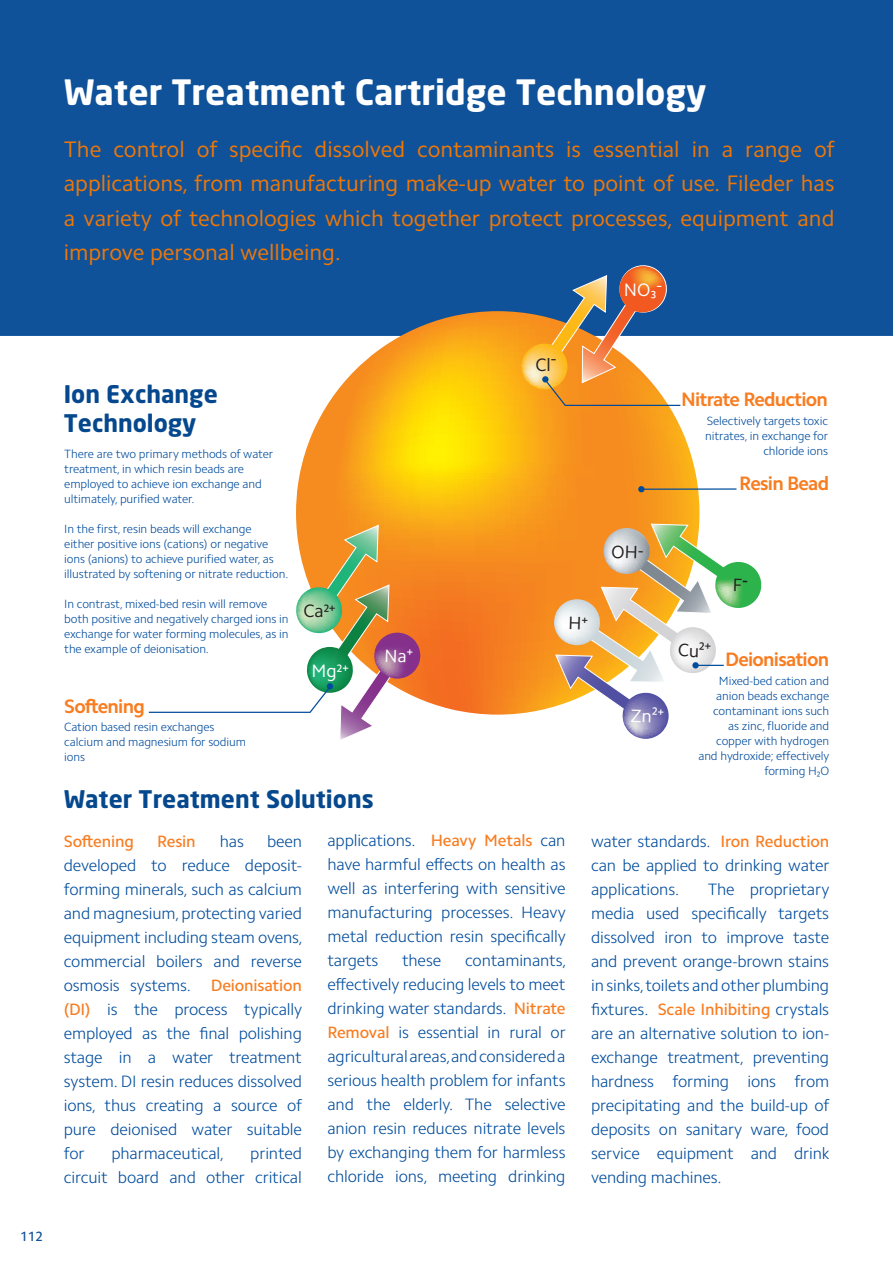
<style>
.page{position:relative;width:893px;height:1263px;background:#0f529a}
.page>*{position:absolute;margin:0;border:0;box-sizing:border-box;transform-origin:0 0}
.t1{font:700 34.5px "Neo Sans";color:#fff}
.t2{font:700 24px/28.8px "Neo Sans";color:#05488e}
.t3{font:22.5px/34.5px "Camphor Std";color:#ef7706;text-align:justify}
.t4{font:700 19.5px "Camphor Std";letter-spacing:-.04em;color:#f87d21}
.t5{font:18px "Camphor Std";color:#fff}
.t6{font:18px "Camphor Std";color:#241f1f}
.t7{font:300 16.5px/24px "Camphor Std";letter-spacing:-.01em;color:#004c9c;text-align:justify}
.t8{font:500 16.5px "Camphor Std";letter-spacing:-.01em;color:#f87d21}
.t9{font:500 13.5px "Camphor Std";color:#0f519c}
.t10{font:300 12px/15px "Camphor Std";letter-spacing:-.01em;color:#004c9c}
.s1{font-weight:500;color:#f87d21}
</style>
<div class="page">
<div style="left:0;top:336px;width:893px;height:927px;background:#fff"></div>
<svg style="left:296px;top:311px;width:403px;height:404px;background:#efa431"></svg>
<svg style="left:521px;top:265px;width:161px;height:151px"></svg>
<svg style="left:638px;top:486px;width:6px;height:6px"></svg>
<hr style="left:641px;top:488px;width:95px;height:2px;background:#004c9c">
<svg style="left:554px;top:523px;width:207px;height:216px;background:#e0cfad"></svg>
<svg style="left:148px;top:524px;width:272px;height:218px;background:#e6d9c6"></svg>
<h1 class="t1" style="left:64px;top:78px;width:644px">Water Treatment Cartridge Technology</h1>
<p class="t3" style="left:64px;top:132px;width:772px">The control of specific dissolved contaminants is essential in a range of applications, from manufacturing make-up water to point of use. Fileder has a variety of technologies which together protect processes, equipment and improve personal wellbeing.</p>
<p class="t5" style="left:624px;top:279px;width:40px">NO₃-</p>
<p class="t9" style="left:20px;top:1228px;width:24px">112</p>
<h2 class="t2" style="left:64px;top:381px;width:156px">Ion Exchange<br>Technology</h2>
<p class="t10" style="left:64px;top:446px;width:210px">There are two primary methods of water treatment, in which resin beads are employed to achieve ion exchange and ultimately, purified water.</p>
<p class="t10" style="left:64px;top:521px;width:226px">In the first, resin beads will exchange<br>either positive ions (cations) or negative ions (anions) to achieve purified water, as illustrated by softening or nitrate reduction.</p>
<p class="t10" style="left:64px;top:596px;width:226px">In contrast, mixed-bed resin will remove both positive and negatively charged ions in exchange for water forming molecules, as in the example of deionisation.</p>
<p class="t4" style="left:64px;top:695px;width:82px">Softening</p>
<p class="t10" style="left:64px;top:720px;width:183px">Cation based resin exchanges calcium and magnesium for sodium ions</p>
<p class="t6" style="left:303px;top:600px;width:34px">Ca2+</p>
<p class="t5" style="left:312px;top:661px;width:39px">Mg2+</p>
<h2 class="t2" style="left:64px;top:787px;width:312px">Water Treatment Solutions</h2>
<p class="t6" style="left:535px;top:354px;width:23px">Cl-</p>
<p class="t8" style="left:64px;top:831px;width:72px">Softening</p>
<p class="t8" style="left:157px;top:831px;width:40px">Resin</p>
<p class="t7" style="left:220px;top:829px;width:26px">has</p>
<p class="t7" style="left:64px;top:829px;width:241px;text-indent:203px">been developed to reduce deposit&shy;forming minerals, such as calcium and magnesium, protecting varied equipment including steam ovens, commercial boilers and reverse osmosis systems. <span class="s1">Deionisation (DI)</span> is the process typically employed as the final polishing stage in a water treatment system. DI resin reduces dissolved ions, thus creating a source of pure deionised water suitable for</p>
<p class="t7" style="left:64px;top:1141px;width:240px;text-align:right">printed<br>circuit board and other critical</p>
<p class="t7" style="left:111px;top:1141px;width:114px">pharmaceutical,</p>
<p class="t7" style="left:327px;top:828px;width:240px">applications. <span class="s1">Heavy Metals</span> can have harmful effects on health as well as interfering with sensitive manufacturing processes. Heavy metal reduction resin specifically targets</p>
<p class="t7" style="left:402px;top:948px;width:41px">these</p>
<p class="t7" style="left:327px;top:948px;width:241px;text-indent:138px">contaminants, effectively reducing levels to meet drinking water standards. <span class="s1">Nitrate Removal</span> is essential in rural or agricultural areas, and considered a serious health problem for infants and the elderly. The selective anion resin reduces nitrate levels by exchanging them for harmless chloride ions, meeting drinking</p>
<p class="t4" style="left:681px;top:388px;width:149px">Nitrate Reduction</p>
<p class="t10" style="left:705px;top:413px;width:124px;text-align:right">Selectively targets toxic nitrates, in exchange for chloride ions</p>
<p class="t4" style="left:739px;top:472px;width:91px">Resin Bead</p>
<p class="t5" style="left:631px;top:705px;width:35px;rotate:2deg">Zn²⁺</p>
<p class="t6" style="left:678px;top:639px;width:34px;rotate:2deg">Cu²⁺</p>
<p class="t4" style="left:725px;top:648px;width:105px">Deionisation</p>
<p class="t10" style="left:698px;top:673px;width:132px;text-align:right">Mixed-bed cation and anion beads exchange contaminant ions such<br>as zinc, fluoride and copper with hydrogen and hydroxide; effectively forming H₂O</p>
<p class="t7" style="left:591px;top:829px;width:240px">water standards. <span class="s1">Iron Reduction </span>can be applied to drinking water applications.</p>
<p class="t7" style="left:591px;top:877px;width:240px;text-indent:117px">The proprietary media used specifically targets dissolved iron to improve taste and prevent orange-brown stains in sinks, toilets and other plumbing fixtures. <span class="s1">Scale Inhibiting</span> crystals are an alternative solution to ion&shy;exchange treatment, preventing hardness forming ions from precipitating and the build-up of deposits on sanitary ware, food service equipment and drink vending machines.</p>
</div>
